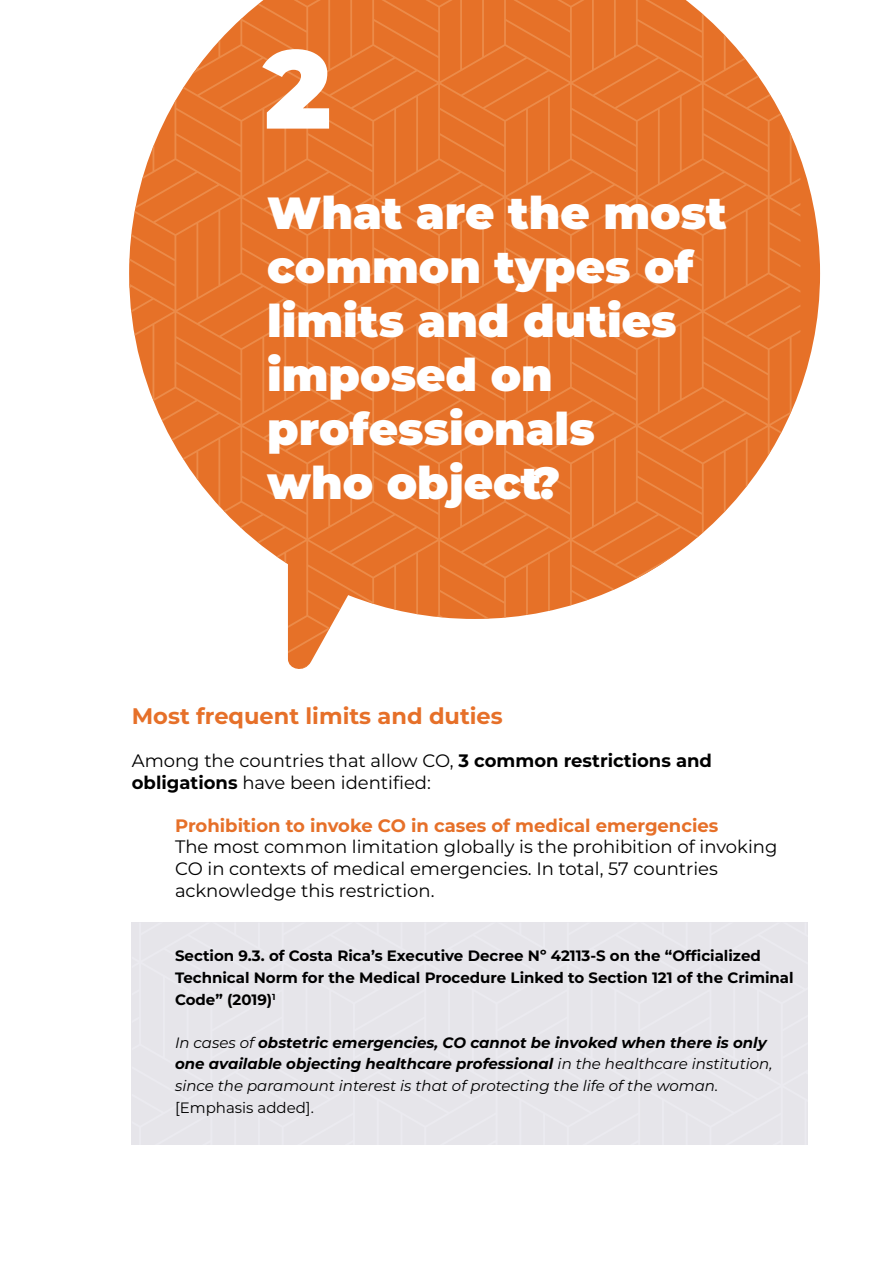
<style>
.page{position:relative;width:893px;height:1263px;background:#fff}
.page>*{position:absolute;margin:0;border:0;box-sizing:border-box;transform-origin:0 0}
.t1{font:900 45px/54px "Montserrat";color:#fff}
.t2{font:700 22.5px "Montserrat";color:#e67029}
.t3{font:18px/21.6px "Montserrat";color:#000}
.t4{font:700 18px "Montserrat";color:#e67029}
.t5{font:italic 15px/21.6px "Montserrat";color:#000}
.t6{font:700 15px/21.6px "Montserrat";color:#000}
.t7{font:15px "Montserrat";color:#000}
.s1{font-weight:700}
</style>
<div class="page">
<svg style="left:294px;top:160px;width:526px;height:509px"></svg>
<svg style="left:129px;top:0;width:672px;height:668px;fill:#e67128"></svg>
<svg style="left:262px;top:49px;width:67px;height:80px"></svg>
<div style="left:132px;top:922px;width:676px;height:223px;background:#e6e5ea"></div>
<h1 class="t1" style="left:267px;top:185px;width:461px">What are the most common types of limits and duties imposed on professionals<br>who object?</h1>
<p class="t2" style="left:132px;top:701px;width:372px">Most frequent limits and duties</p>
<p class="t3" style="left:132px;top:749px;width:582px">Among the countries that allow CO, <span class="s1">3 common restrictions and obligations</span> have been identified:</p>
<p class="t4" style="left:175px;top:813px;width:545px">Prohibition to invoke CO in cases of medical emergencies</p>
<p class="t3" style="left:175px;top:836px;width:604px">The most common limitation globally is the prohibition of invoking<br>CO in contexts of medical emergencies. In total, 57 countries acknowledge this restriction.</p>
<p class="t6" style="left:175px;top:945px;width:620px">Section 9.3. of Costa Rica’s Executive Decree Nº 42113-S on the “Officialized<br>Technical Norm for the Medical Procedure Linked to Section 121 of the Criminal<br>Code” (2019)<sup>1</sup></p>
<p class="t5" style="left:175px;top:1031px;width:599px">In cases of <span class="s1">obstetric emergencies, CO cannot be invoked when there is only one available objecting healthcare professional</span> in the healthcare institution, since the paramount interest is that of protecting the life of the woman.</p>
<p class="t7" style="left:175px;top:1097px;width:140px">[Emphasis added].</p>
</div>
